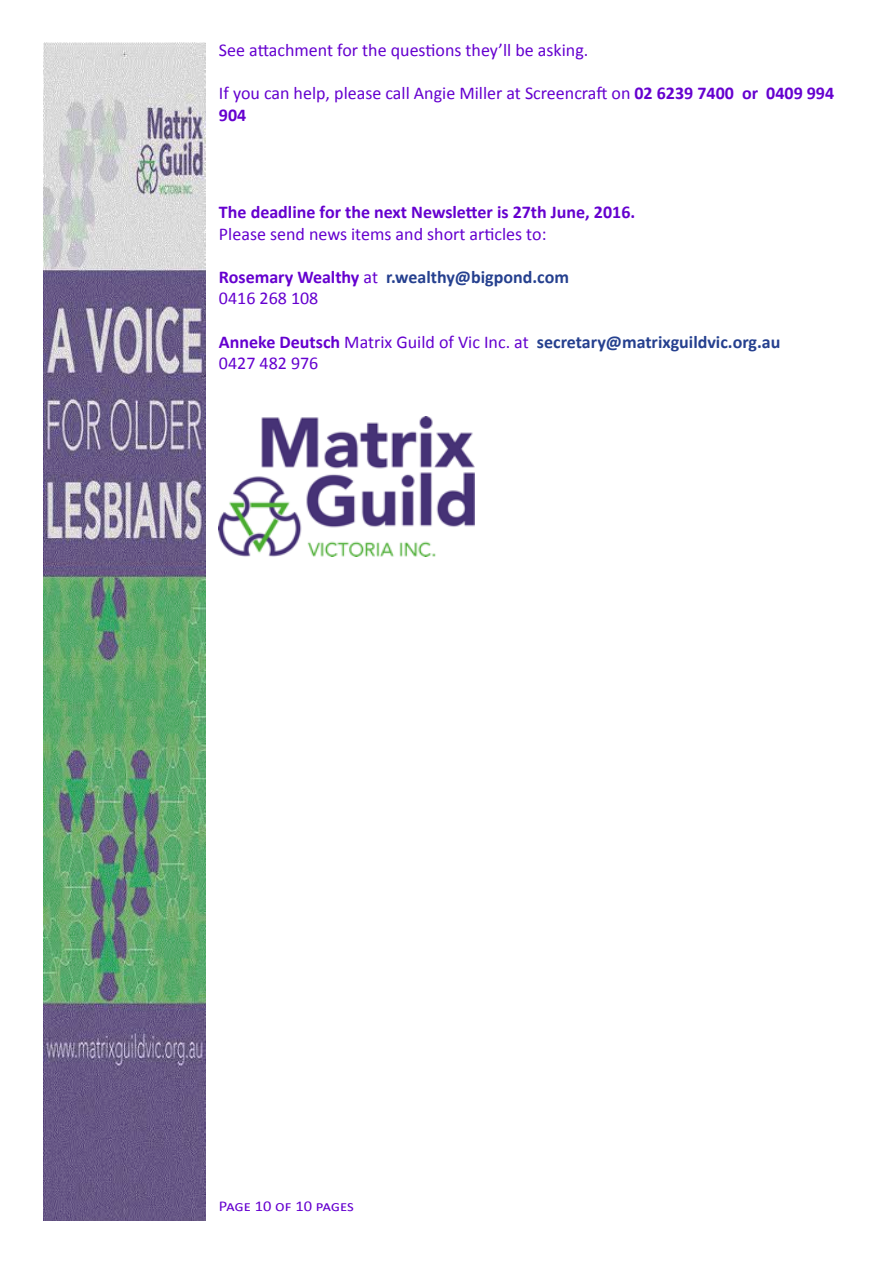
<style>
.page{position:relative;width:893px;height:1263px;background:#fff}
.page>*{position:absolute;margin:0;border:0;box-sizing:border-box;transform-origin:0 0}
.t1{font:18px/21.6px "Calibri";color:#6500cf}
.t2{font:700 18px/21.6px "Calibri";color:#25408f}
.t3{font:700 18px "Calibri";color:#6500cf}
.t4{font:15px "Calibri";letter-spacing:-.005em;color:#6500cf;scale:1.1 1}
.s1{font-weight:700}
.s2{color:#6500cf}
.s3{font-weight:400;color:#6500cf}
.s4{font-weight:700;color:#25408f}
</style>
<div class="page">
<img style="left:44px;top:43px;width:162px;height:1177px">
<img style="left:219px;top:416px;width:255px;height:140px">
<p class="t1" style="left:219px;top:38px;width:371px">See attachment for the questions they’ll be asking.</p>
<p class="t1" style="left:219px;top:82px;width:617px">If you can help, please call Angie Miller at Screencraft on <span class="s1">02 6239 7400 or 0409 994<br>904</span></p>
<p class="t3" style="left:219px;top:201px;width:418px">The deadline for the next Newsletter is 27th June, 2016.</p>
<p class="t1" style="left:219px;top:222px;width:329px">Please send news items and short articles to:</p>
<p class="t2" style="left:219px;top:265px;width:351px"><span class="s2">Rosemary Wealthy</span> <span class="s3">at</span> r.wealthy@bigpond.com<br><span class="s3">0416 268 108</span></p>
<p class="t1" style="left:219px;top:330px;width:563px"><span class="s1">Anneke Deutsch</span> Matrix Guild of Vic Inc. at <span class="s4">secretary@matrixguildvic.org.au<br></span>0427 482 976</p>
<p class="t4" style="left:219px;top:1197px;width:124px">Page 10 of 10 pages</p>
</div>
